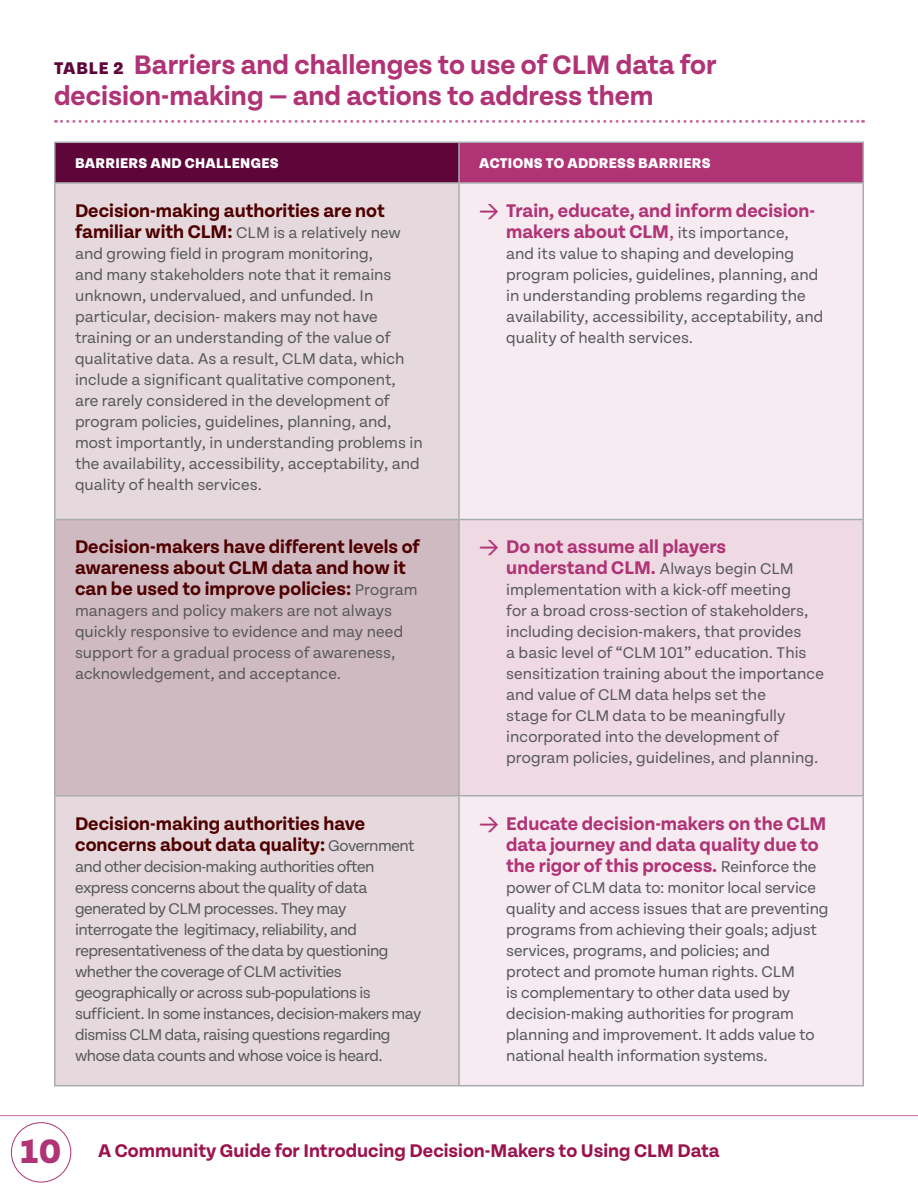
<style>
.page{position:relative;width:918px;height:1188px;background:#fff}
.page>*{position:absolute;margin:0;border:0;box-sizing:border-box;transform-origin:0 0}
.t1{font:700 28.5px/31.5px "Tenon";color:#b03376}
.t2{font:700 19.5px/21px "Tenon";color:#b03376}
.t3{font:700 19.5px/21px "Tenon";color:#4f0000}
.t4{font:700 19.5px "Tenon";color:#9b124d}
.t5{font:16.5px/21px "Tenon";color:#57585a}
.t6{font:16.5px/21px "Tenon";letter-spacing:-.03em;color:#57585a}
.t7{font:800 15px "Tenon";letter-spacing:.02em;color:#fff}
.s1{font-weight:800;font-size:18px;color:#5e063a}
.s2{font-weight:700;font-size:19.5px;color:#4f0000}
.s3{font-family:"DIN";font-weight:500}
.s4{font-weight:400}
.s5{font-weight:400;font-size:16.5px;color:#57585a}
.s6{font-weight:800;font-size:36px;color:#b03376}
</style>
<div class="page">
<div style="left:11px;top:1122px;width:60px;height:60px;border:1px solid #b03376;border-radius:50%"></div>
<hr style="left:0;top:1115px;width:918px;height:1px;background:#c56c9e">
<svg style="left:56px;top:120px;width:807px;height:3px"></svg>
<div style="left:55px;top:142px;width:404px;height:41px;background:#5e063a"></div>
<div style="left:459px;top:142px;width:404px;height:41px;background:#b03376"></div>
<div style="left:56px;top:184px;width:402px;height:901px;background:#e5d9dd"></div>
<div style="left:460px;top:184px;width:402px;height:901px;background:#f6ebf0"></div>
<div style="left:55px;top:520px;width:404px;height:276px;background:#d0bac2"></div>
<div style="left:459px;top:520px;width:404px;height:276px;background:#efdae3"></div>
<hr style="left:54px;top:520px;width:2px;height:275px;background:#a9acaf">
<hr style="left:54px;top:142px;width:405px;height:1px;background:#a9acaf">
<hr style="left:54px;top:143px;width:2px;height:39px;background:#a9acaf">
<hr style="left:459px;top:142px;width:405px;height:1px;background:#a9acaf">
<hr style="left:458px;top:143px;width:2px;height:39px;background:#a9acaf">
<hr style="left:862px;top:143px;width:2px;height:39px;background:#a9acaf">
<hr style="left:458px;top:520px;width:2px;height:275px;background:#a9acaf">
<hr style="left:862px;top:520px;width:2px;height:275px;background:#a9acaf">
<hr style="left:54px;top:182px;width:405px;height:2px;background:#a9acaf">
<hr style="left:54px;top:184px;width:2px;height:335px;background:#a9acaf">
<hr style="left:54px;top:795px;width:405px;height:1px;background:#a9acaf">
<hr style="left:54px;top:796px;width:2px;height:289px;background:#a9acaf">
<hr style="left:54px;top:519px;width:405px;height:1px;background:#a9acaf">
<hr style="left:54px;top:1085px;width:405px;height:1px;background:#a9acaf">
<hr style="left:459px;top:182px;width:405px;height:2px;background:#a9acaf">
<hr style="left:458px;top:184px;width:2px;height:335px;background:#a9acaf">
<hr style="left:862px;top:184px;width:2px;height:335px;background:#a9acaf">
<hr style="left:459px;top:795px;width:405px;height:1px;background:#a9acaf">
<hr style="left:458px;top:796px;width:2px;height:289px;background:#a9acaf">
<hr style="left:862px;top:796px;width:2px;height:289px;background:#a9acaf">
<hr style="left:459px;top:519px;width:405px;height:1px;background:#a9acaf">
<hr style="left:459px;top:1085px;width:405px;height:1px;background:#a9acaf">
<p class="t1" style="left:54px;top:50px;width:664px"><span class="s1">TABLE 2</span> Barriers and challenges to use of CLM data for decision-making — and actions to address them</p>
<p class="t7" style="left:75px;top:155px;width:205px">BARRIERS AND CHALLENGES</p>
<p class="t7" style="left:479px;top:155px;width:233px">ACTIONS TO ADDRESS BARRIERS</p>
<p class="t3" style="left:75px;top:201px;width:311px">Decision-making authorities are not</p>
<p class="t5" style="left:75px;top:222px;width:349px"><span class="s2">familiar with CLM:</span> CLM is a relatively new and growing field in program monitoring,<br>and many stakeholders note that it remains unknown, undervalued, and unfunded. In particular, decision- makers may not have training or an understanding of the value of qualitative data. As a result, CLM data, which include a significant qualitative component, are rarely considered in the development of program policies, guidelines, planning, and, most importantly, in understanding problems in the availability, accessibility, acceptability, and quality of health services.</p>
<p class="t2" style="left:479px;top:201px;width:337px;text-align:center"><span class="s3">&gt;</span> Train, educate, and inform decision&shy;makers about CLM<span class="s4">,</span> <span class="s5">its importance,</span></p>
<p class="t5" style="left:506px;top:243px;width:319px">and its value to shaping and developing program policies, guidelines, planning, and in understanding problems regarding the availability, accessibility, acceptability, and quality of health services.</p>
<p class="t3" style="left:75px;top:537px;width:346px">Decision-makers have different levels of awareness about CLM data and how it can be used to improve policies: <span class="s5">Program</span></p>
<p class="t5" style="left:75px;top:601px;width:330px">managers and policy makers are not always quickly responsive to evidence and may need support for a gradual process of awareness, acknowledgement, and acceptance.</p>
<p class="t3" style="left:75px;top:813px;width:341px">Decision-making authorities have concerns about data quality: <span class="s5">Government</span></p>
<p class="t6" style="left:75px;top:856px;width:348px">and other decision-making authorities often express concerns about the quality of data generated by CLM processes. They may interrogate the legitimacy, reliability, and representativeness of the data by questioning whether the coverage of CLM activities geographically or across sub-populations is sufficient. In some instances, decision-makers may dismiss CLM data, raising questions regarding whose data counts and whose voice is heard.</p>
<p class="t2" style="left:506px;top:537px;width:289px;text-indent:-27px"><span class="s3">&gt;</span> Do not assume all players understand CLM. <span class="s5">Always begin CLM</span></p>
<p class="t5" style="left:506px;top:580px;width:319px">implementation with a kick-off meeting<br>for a broad cross-section of stakeholders, including decision-makers, that provides<br>a basic level of “CLM 101” education. This sensitization training about the importance and value of CLM data helps set the<br>stage for CLM data to be meaningfully incorporated into the development of program policies, guidelines, and planning.</p>
<p class="t2" style="left:506px;top:813px;width:322px;text-indent:-27px"><span class="s3">&gt;</span> Educate decision-makers on the CLM data journey and data quality due to the rigor of this process. <span class="s5">Reinforce the</span></p>
<p class="t5" style="left:506px;top:877px;width:324px">power of CLM data to: monitor local service quality and access issues that are preventing programs from achieving their goals; adjust services, programs, and policies; and<br>protect and promote human rights. CLM<br>is complementary to other data used by decision-making authorities for program planning and improvement. It adds value to national health information systems.</p>
<p class="t4" style="left:21px;top:1141px;width:700px"><span class="s6">10</span> A Community Guide for Introducing Decision-Makers to Using CLM Data</p>
</div>
